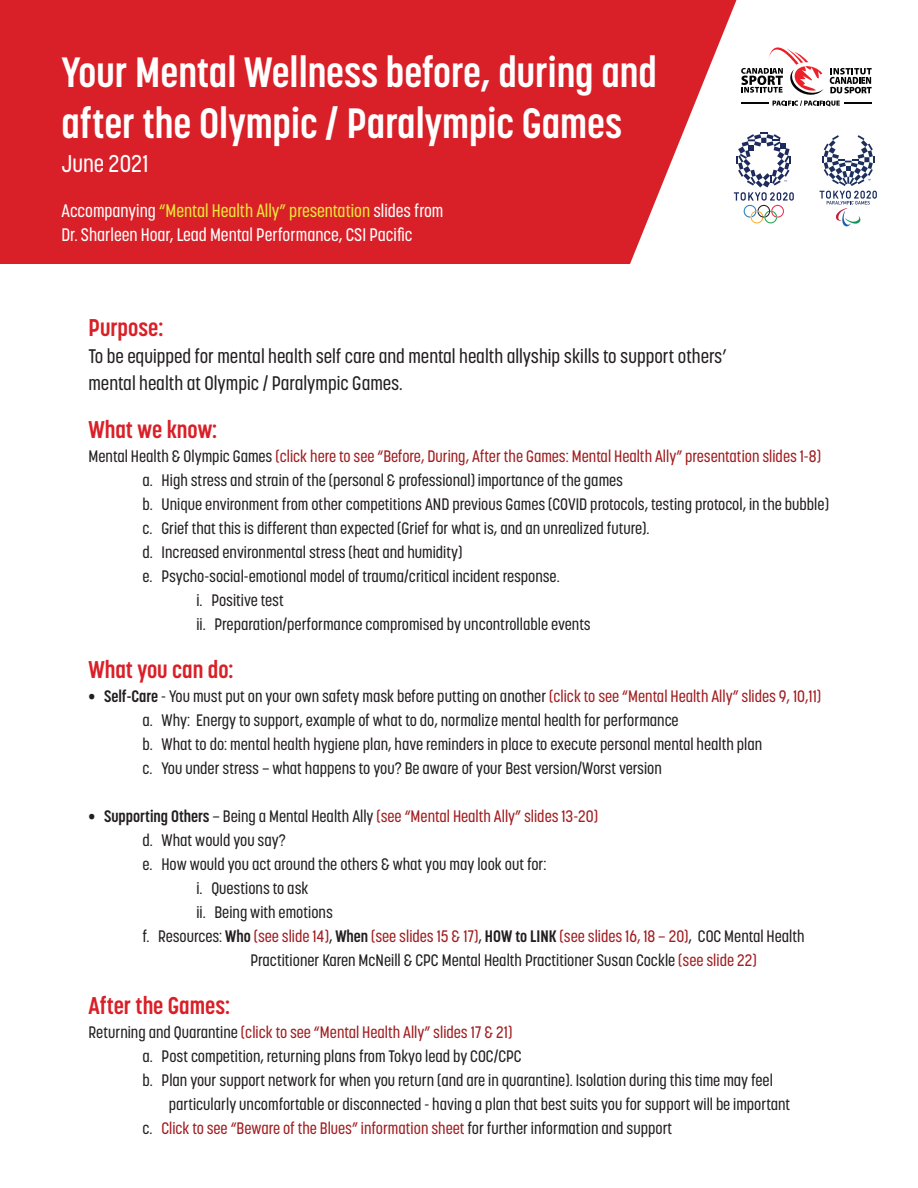
<style>
.page{position:relative;width:918px;height:1188px;background:#fff}
.page>*{position:absolute;margin:0;border:0;box-sizing:border-box;transform-origin:0 0}
.t1{font:700 42px/50.4px "Korolev Condensed";color:#fff}
.t2{font:700 24px "Korolev Condensed";color:#d92028}
.t3{font:500 24px "Korolev Condensed";color:#fff}
.t4{font:500 19.5px/27px "Korolev Condensed";color:#231f20}
.t5{font:500 18px/24px "Korolev Condensed";color:#fff}
.t6{font:500 16.5px/24px "Korolev Condensed";color:#231f20}
.t7{font:500 16.5px "Korolev Condensed";color:#a11d20}
.s1{color:#ebe839}
.s2{color:#231f20}
.s3{font-weight:700}
.s4{color:#a11d20}
.s5{font-weight:700;color:#231f20}
</style>
<div class="page">
<div style="left:0;top:0;width:736px;height:264px;background:#d92028"></div>
<svg style="left:734px;top:132px;width:60px;height:91px"></svg>
<svg style="left:820px;top:135px;width:56px;height:91px"></svg>
<svg style="left:741px;top:47px;width:131px;height:59px"></svg>
<hr style="left:742px;top:102px;width:27px;height:2px;background:#040504">
<hr style="left:844px;top:102px;width:27px;height:2px;background:#040504">
<h1 class="t1" style="left:62px;top:47px;width:597px">Your Mental Wellness before, during and after the Olympic / Paralympic Games</h1>
<h2 class="t3" style="left:62px;top:150px;width:88px">June 2021</h2>
<p class="t5" style="left:62px;top:199px;width:383px">Accompanying <span class="s1">“Mental Health Ally” presentation</span> slides from<br>Dr. Sharleen Hoar, Lead Mental Performance, CSI Pacific</p>
<h2 class="t2" style="left:88px;top:314px;width:76px">Purpose:</h2>
<p class="t4" style="left:88px;top:343px;width:640px">To be equipped for mental health self care and mental health allyship skills to support others’ mental health at Olympic / Paralympic Games.</p>
<h2 class="t2" style="left:88px;top:416px;width:130px">What we know:</h2>
<p class="t7" style="left:88px;top:447px;width:734px"><span class="s2">Mental Health &amp; Olympic Games</span> (click here to see “Before, During, After the Games: Mental Health Ally” presentation slides 1-8)</p>
<p class="t6" style="left:142px;top:468px;width:482px">a. High stress and strain of the (personal &amp; professional) importance of the games</p>
<p class="t6" style="left:142px;top:492px;width:688px">b. Unique environment from other competitions AND previous Games (COVID protocols, testing protocol, in the bubble)</p>
<p class="t6" style="left:142px;top:516px;width:509px">c. Grief that this is different than expected (Grief for what is, and an unrealized future).</p>
<p class="t6" style="left:142px;top:540px;width:322px">d. Increased environmental stress (heat and humidity)</p>
<p class="t6" style="left:142px;top:564px;width:419px">e. Psycho-social-emotional model of trauma/critical incident response.</p>
<p class="t6" style="left:196px;top:588px;width:89px">i. Positive test</p>
<p class="t6" style="left:196px;top:612px;width:396px">ii. Preparation/performance compromised by uncontrollable events</p>
<h2 class="t2" style="left:88px;top:656px;width:147px">What you can do:</h2>
<p class="t6" style="left:142px;top:684px;width:680px;text-indent:-54px">• <span class="s3">Self-Care</span> - You must put on your own safety mask before putting on another <span class="s4">(click to see “Mental Health Ally” slides 9, 10,11) </span>a. Why: Energy to support, example of what to do, normalize mental health for performance<br>b. What to do: mental health hygiene plan, have reminders in place to execute personal mental health plan<br>c. You under stress – what happens to you? Be aware of your Best version/Worst version</p>
<p class="t7" style="left:88px;top:807px;width:511px"><span class="s2">•</span> <span class="s5">Supporting Others</span> <span class="s2">– Being a Mental Health Ally</span> (see “Mental Health Ally” slides 13-20)</p>
<p class="t6" style="left:142px;top:828px;width:145px">d. What would you say?</p>
<p class="t6" style="left:142px;top:852px;width:406px">e. How would you act around the others &amp; what you may look out for:</p>
<p class="t6" style="left:196px;top:876px;width:114px">i. Questions to ask</p>
<p class="t6" style="left:196px;top:900px;width:138px">ii. Being with emotions</p>
<p class="t7" style="left:142px;top:927px;width:664px"><span class="s2">f. Resources:</span> <span class="s5">Who</span> (see slide 14)<span class="s2">,</span> <span class="s5">When</span> (see slides 15 &amp; 17)<span class="s2">,</span> <span class="s5">HOW to LINK</span> (see slides 16, 18 – 20)<span class="s2">, COC Mental Health</span></p>
<p class="t6" style="left:251px;top:948px;width:508px">Practitioner Karen McNeill &amp; CPC Mental Health Practitioner Susan Cockle <span class="s4">(see slide 22)</span></p>
<h2 class="t2" style="left:88px;top:992px;width:143px">After the Games:</h2>
<p class="t7" style="left:88px;top:1023px;width:425px"><span class="s2">Returning and Quarantine</span> (click to see “Mental Health Ally” slides 17 &amp; 21)</p>
<p class="t6" style="left:142px;top:1044px;width:381px">a. Post competition, returning plans from Tokyo lead by COC/CPC</p>
<p class="t6" style="left:142px;top:1068px;width:632px">b. Plan your support network for when you return (and are in quarantine). Isolation during this time may feel</p>
<p class="t6" style="left:169px;top:1092px;width:623px">particularly uncomfortable or disconnected - having a plan that best suits you for support will be important</p>
<p class="t7" style="left:142px;top:1119px;width:531px"><span class="s2">c.</span> Click to see “Beware of the Blues” information sheet <span class="s2">for further information and support</span></p>
</div>
